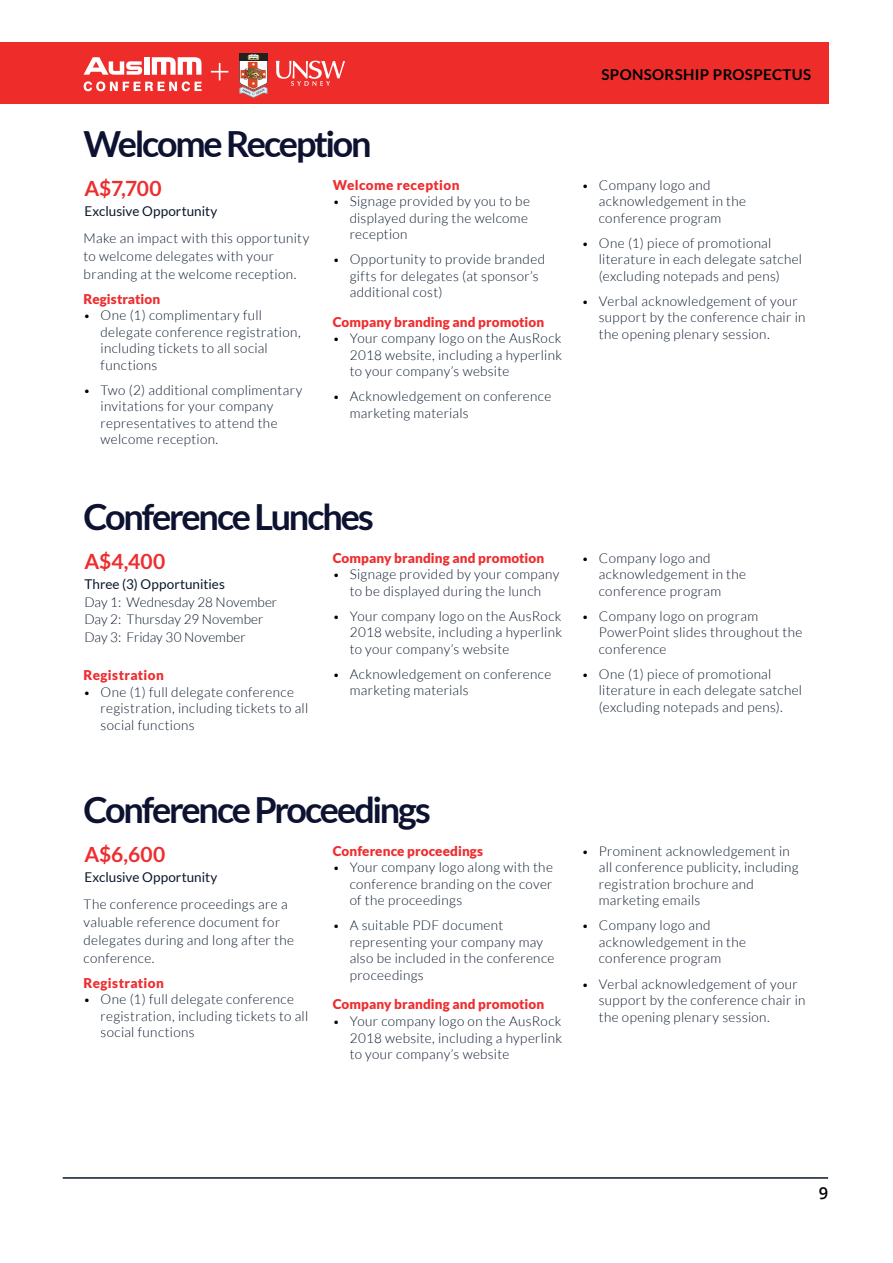
<style>
.page{position:relative;width:893px;height:1263px;background:#fff}
.page>*{position:absolute;margin:0;border:0;box-sizing:border-box;transform-origin:0 0}
.t1{font:700 36px "Lato";letter-spacing:-.06em;color:#0e1231}
.t2{font:700 21px "Lato";letter-spacing:.015em;color:#ee2d2f}
.t3{font:600 16.5px "Open Sans";color:#000}
.t4{font:700 15px "Lato";letter-spacing:.025em;color:#000}
.t5{font:300 13.5px/16.5px "Lato";letter-spacing:.025em;color:#0a182c}
.t6{font:900 13.5px "Lato";letter-spacing:.01em;color:#ee2d2f}
.t7{font:300 13.5px/17.4px "Lato";color:#0a182c}
.t8{font:13.5px "Lato";color:#0a182c}
.t9{font:900 13.5px "Lato";letter-spacing:.03em;color:#ee2d2f}
.s1{font-size:12px;color:#000}
</style>
<div class="page">
<div style="left:0;top:43px;width:828px;height:61px;background:#ee2d2b"></div>
<hr style="left:63px;top:1177px;width:765px;height:2px;background:#0a182c">
<svg style="left:152px;top:57px;width:49px;height:18px"></svg>
<div style="left:144px;top:57px;width:5px;height:18px;background:#fff"></div>
<svg style="left:84px;top:57px;width:58px;height:18px"></svg>
<svg style="left:84px;top:81px;width:118px;height:10px"></svg>
<svg style="left:239px;top:53px;width:29px;height:45px"></svg>
<svg style="left:276px;top:61px;width:69px;height:25px"></svg>
<svg style="left:211px;top:63px;width:17px;height:17px"></svg>
<h1 class="t1" style="left:84px;top:123px;width:290px">Welcome Reception</h1>
<h2 class="t2" style="left:84px;top:176px;width:79px">A$7,700</h2>
<p class="t8" style="left:84px;top:204px;width:135px">Exclusive Opportunity</p>
<p class="t5" style="left:84px;top:229px;width:227px;line-height:18px">Make an impact with this opportunity to welcome delegates with your branding at the welcome reception.</p>
<p class="t6" style="left:84px;top:291px;width:78px">Registration</p>
<p class="t5" style="left:101px;top:307px;width:202px;text-indent:-17px"><span class="s1">•</span> One (1) complimentary full delegate conference registration, including tickets to all social functions</p>
<p class="t5" style="left:101px;top:382px;width:203px;text-indent:-17px"><span class="s1">•</span> Two (2) additional complimentary invitations for your company representatives to attend the welcome reception.</p>
<p class="t9" style="left:333px;top:177px;width:128px">Welcome reception</p>
<p class="t5" style="left:350px;top:193px;width:182px;text-indent:-17px"><span class="s1">•</span> Signage provided by you to be displayed during the welcome reception</p>
<p class="t5" style="left:350px;top:251px;width:197px;text-indent:-17px"><span class="s1">•</span> Opportunity to provide branded gifts for delegates (at sponsor’s additional cost)</p>
<p class="t6" style="left:333px;top:314px;width:213px">Company branding and promotion</p>
<p class="t5" style="left:350px;top:330px;width:214px;text-align:justify;text-indent:-17px"><span class="s1">•</span> Your company logo on the AusRock 2018 website, including a hyperlink to your company’s website</p>
<p class="t5" style="left:350px;top:388px;width:203px;text-indent:-17px"><span class="s1">•</span> Acknowledgement on conference marketing materials</p>
<p class="t4" style="left:601px;top:66px;width:211px">SPONSORSHIP PROSPECTUS</p>
<p class="t5" style="left:599px;top:177px;width:149px;text-indent:-17px"><span class="s1">•</span> Company logo and acknowledgement in the conference program</p>
<p class="t5" style="left:599px;top:235px;width:205px;text-indent:-17px"><span class="s1">•</span> One (1) piece of promotional literature in each delegate satchel (excluding notepads and pens)</p>
<p class="t5" style="left:599px;top:293px;width:208px;text-indent:-17px"><span class="s1">•</span> Verbal acknowledgement of your support by the conference chair in the opening plenary session.</p>
<h1 class="t1" style="left:84px;top:496px;width:292px">Conference Lunches</h1>
<h2 class="t2" style="left:84px;top:549px;width:83px">A$4,400</h2>
<p class="t8" style="left:84px;top:577px;width:142px">Three (3) Opportunities</p>
<p class="t7" style="left:84px;top:593px;width:194px">Day 1: Wednesday 28 November<br>Day 2: Thursday 29 November<br>Day 3: Friday 30 November</p>
<p class="t9" style="left:84px;top:667px;width:82px">Registration</p>
<p class="t5" style="left:101px;top:684px;width:209px;text-indent:-17px"><span class="s1">•</span> One (1) full delegate conference registration, including tickets to all social functions</p>
<p class="t6" style="left:333px;top:550px;width:213px">Company branding and promotion</p>
<p class="t5" style="left:333px;top:566px;width:228px;text-align:center"><span class="s1">•</span> Signage provided by your company to be displayed during the lunch</p>
<p class="t5" style="left:350px;top:608px;width:214px;text-align:justify;text-indent:-17px"><span class="s1">•</span> Your company logo on the AusRock 2018 website, including a hyperlink to your company’s website</p>
<p class="t5" style="left:350px;top:666px;width:203px;text-indent:-17px"><span class="s1">•</span> Acknowledgement on conference marketing materials</p>
<p class="t5" style="left:599px;top:550px;width:149px;text-indent:-17px"><span class="s1">•</span> Company logo and acknowledgement in the conference program</p>
<p class="t5" style="left:599px;top:608px;width:205px;text-indent:-17px"><span class="s1">•</span> Company logo on program<br>PowerPoint slides throughout the conference</p>
<p class="t5" style="left:599px;top:666px;width:205px;text-indent:-17px"><span class="s1">•</span> One (1) piece of promotional literature in each delegate satchel (excluding notepads and pens).</p>
<h1 class="t1" style="left:84px;top:789px;width:349px">Conference Proceedings</h1>
<h2 class="t2" style="left:84px;top:842px;width:82px">A$6,600</h2>
<p class="t8" style="left:84px;top:870px;width:135px">Exclusive Opportunity</p>
<p class="t5" style="left:84px;top:895px;width:212px;line-height:18px">The conference proceedings are a valuable reference document for delegates during and long after the conference.</p>
<p class="t9" style="left:84px;top:975px;width:82px">Registration</p>
<p class="t5" style="left:101px;top:991px;width:209px;text-indent:-17px"><span class="s1">•</span> One (1) full delegate conference registration, including tickets to all social functions</p>
<p class="t6" style="left:333px;top:843px;width:152px">Conference proceedings</p>
<p class="t5" style="left:350px;top:859px;width:205px;text-align:justify;text-indent:-17px"><span class="s1">•</span> Your company logo along with the conference branding on the cover of the proceedings</p>
<p class="t5" style="left:350px;top:917px;width:206px;text-indent:-17px"><span class="s1">•</span> A suitable PDF document representing your company may also be included in the conference proceedings</p>
<p class="t6" style="left:333px;top:997px;width:213px">Company branding and promotion</p>
<p class="t5" style="left:350px;top:1013px;width:214px;text-align:justify;text-indent:-17px"><span class="s1">•</span> Your company logo on the AusRock 2018 website, including a hyperlink to your company’s website</p>
<p class="t5" style="left:599px;top:843px;width:201px;text-indent:-17px"><span class="s1">•</span> Prominent acknowledgement in all conference publicity, including registration brochure and marketing emails</p>
<p class="t5" style="left:599px;top:917px;width:149px;text-indent:-17px"><span class="s1">•</span> Company logo and acknowledgement in the conference program</p>
<p class="t5" style="left:599px;top:975px;width:208px;text-indent:-17px"><span class="s1">•</span> Verbal acknowledgement of your support by the conference chair in the opening plenary session.</p>
<p class="t3" style="left:819px;top:1182px;width:11px">9</p>
</div>
